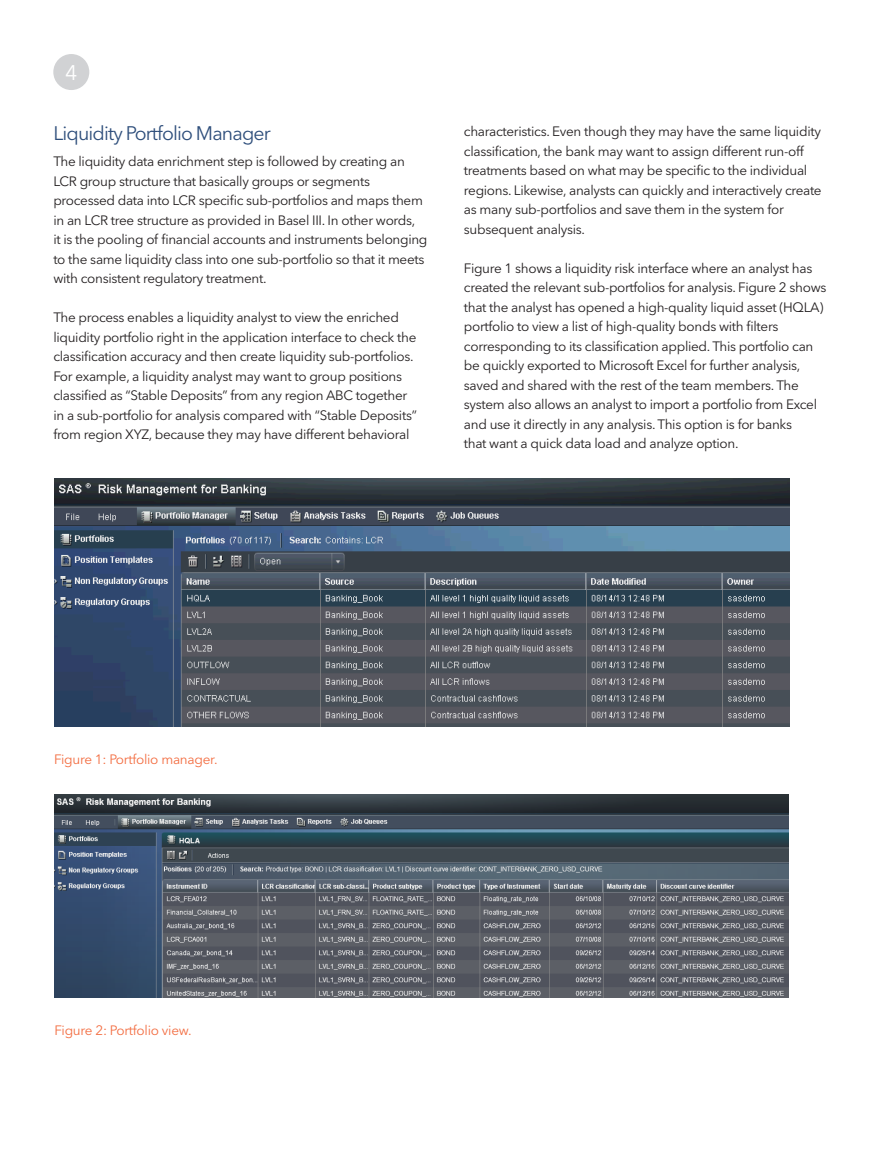
<style>
.page{position:relative;width:893px;height:1170px;background:#fff}
.page>*{position:absolute;margin:0;border:0;box-sizing:border-box;transform-origin:0 0}
.t1{font:21px "Avenir Next W1 G";color:#fff}
.Head_2_Blue{font:19.5px "Avenir Next W1 G";letter-spacing:-.045em;color:#2e4e7b}
.Body{font:13.5px/19.5px "Avenir Next W1 G";letter-spacing:-.025em;color:#231f20}
.Figure_Caption{font:13.5px "Avenir Next W1 G";letter-spacing:-.02em;color:#f36d41}
</style>
<div class="page">
<div style="left:53px;top:54px;width:36px;height:36px;background:#d1d2d4;border-radius:50%"></div>
<img style="left:54px;top:479px;width:735px;height:247px">
<img style="left:55px;top:794px;width:734px;height:203px">
<h1 class="t1" style="left:65px;top:60px;width:14px">4</h1>
<p class="Head_2_Blue" style="left:53px;top:122px;width:219px">Liquidity Portfolio Manager</p>
<p class="Body" style="left:53px;top:151px;width:376px">The liquidity data enrichment step is followed by creating an LCR group structure that basically groups or segments processed data into LCR specific sub-portfolios and maps them in an LCR tree structure as provided in Basel III. In other words,<br>it is the pooling of financial accounts and instruments belonging to the same liquidity class into one sub-portfolio so that it meets with consistent regulatory treatment.</p>
<p class="Body" style="left:53px;top:307px;width:365px">The process enables a liquidity analyst to view the enriched liquidity portfolio right in the application interface to check the classification accuracy and then create liquidity sub-portfolios.<br>For example, a liquidity analyst may want to group positions classified as “Stable Deposits” from any region ABC together in a sub-portfolio for analysis compared with “Stable Deposits” from region XYZ, because they may have different behavioral</p>
<p class="Body" style="left:464px;top:122px;width:359px">characteristics. Even though they may have the same liquidity classification, the bank may want to assign different run-off treatments based on what may be specific to the individual regions. Likewise, analysts can quickly and interactively create as many sub-portfolios and save them in the system for subsequent analysis.</p>
<p class="Body" style="left:464px;top:258px;width:364px">Figure 1 shows a liquidity risk interface where an analyst has created the relevant sub-portfolios for analysis. Figure 2 shows that the analyst has opened a high-quality liquid asset (HQLA) portfolio to view a list of high-quality bonds with filters corresponding to its classification applied. This portfolio can be quickly exported to Microsoft Excel for further analysis, saved and shared with the rest of the team members. The system also allows an analyst to import a portfolio from Excel and use it directly in any analysis. This option is for banks<br>that want a quick data load and analyze option.</p>
<p class="Figure_Caption" style="left:54px;top:751px;width:165px">Figure 1: Portfolio manager.</p>
<p class="Figure_Caption" style="left:55px;top:1022px;width:139px">Figure 2: Portfolio view.</p>
</div>
